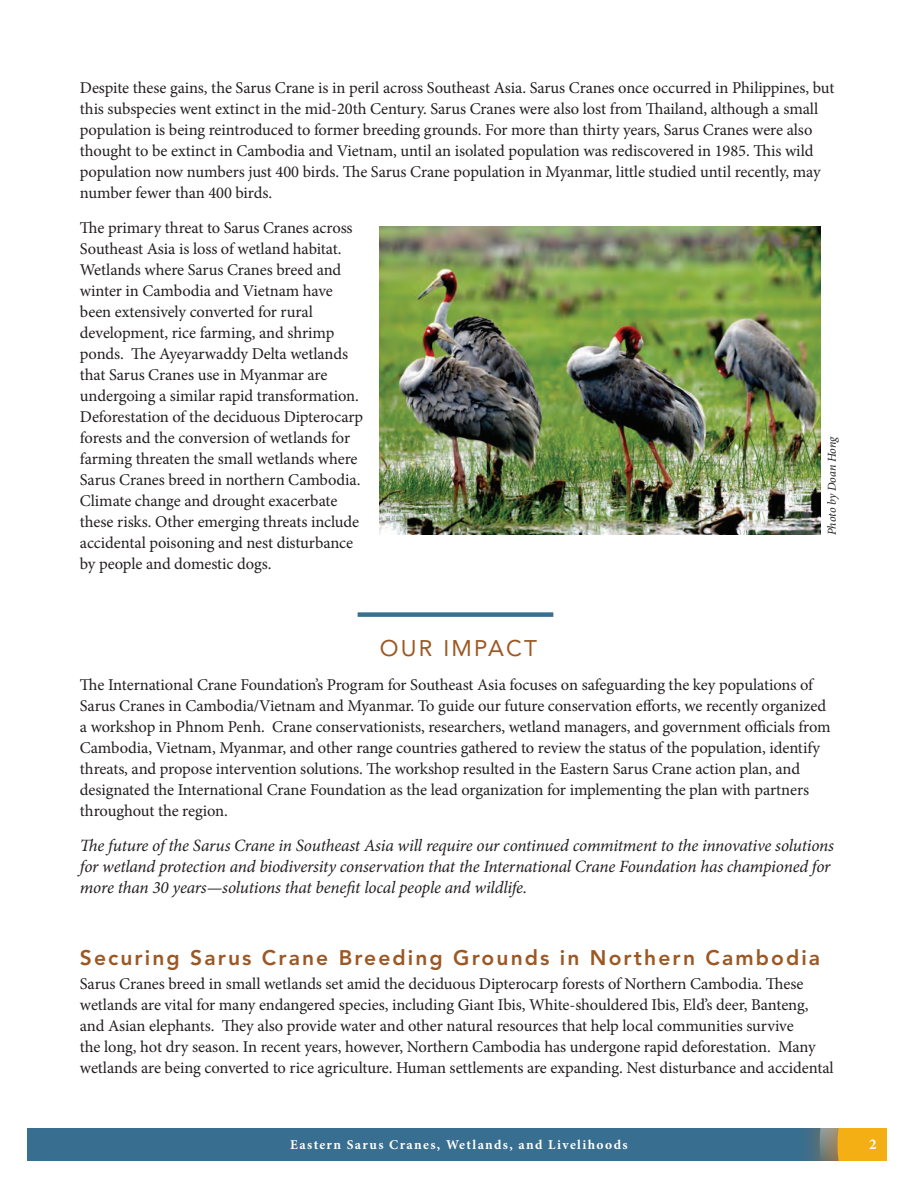
<style>
.page{position:relative;width:918px;height:1188px;background:#fff}
.page>*{position:absolute;margin:0;border:0;box-sizing:border-box;transform-origin:0 0}
.t1{font:22.5px "Avenir";letter-spacing:.1em;color:#9c5824}
.t2{font:800 21px "Avenir";letter-spacing:.1em;color:#9c5824}
.t3{font:italic 17.25px/21px "Minion Pro";letter-spacing:-.015em;color:#231f20}
.t4{font:16.5px/21px "Minion Pro";letter-spacing:-.005em;color:#231f20}
.t5{font:700 15px "Minion Pro";color:#fff}
.t6{font:700 13.5px "Minion Pro";letter-spacing:.1em;color:#fff}
.t7{font:italic 12px "Minion Pro";letter-spacing:-.01em;color:#231f20}
</style>
<div class="page">
<div style="left:27px;top:1128px;width:864px;height:33px;background:#386e8f"></div>
<div style="left:796px;top:968px;width:122px;height:220px;background:#ba772d;opacity:.75"></div>
<svg style="left:820px;top:1128px;width:68px;height:33px;background:#d7a531"></svg>
<div style="left:0;top:972px;width:918px;height:156px;background:#fff"></div>
<div style="left:0;top:1161px;width:918px;height:27px;background:#fff"></div>
<div style="left:888px;top:1107px;width:30px;height:81px;background:#fff"></div>
<img style="left:380px;top:227px;width:440px;height:308px">
<div style="left:358px;top:612px;width:195px;height:5px;background:#386e8f"></div>
<p class="t4" style="left:80px;top:77px;width:756px">Despite these gains, the Sarus Crane is in peril across Southeast Asia. Sarus Cranes once occurred in Philippines, but this subspecies went extinct in the mid-20th Century. Sarus Cranes were also lost from Thailand, although a small population is being reintroduced to former breeding grounds. For more than thirty years, Sarus Cranes were also thought to be extinct in Cambodia and Vietnam, until an isolated population was rediscovered in 1985. This wild population now numbers just 400 birds. The Sarus Crane population in Myanmar, little studied until recently, may number fewer than 400 birds.</p>
<p class="t4" style="left:80px;top:217px;width:285px">The primary threat to Sarus Cranes across Southeast Asia is loss of wetland habitat.<br>Wetlands where Sarus Cranes breed and winter in Cambodia and Vietnam have been extensively converted for rural development, rice farming, and shrimp ponds. The Ayeyarwaddy Delta wetlands that Sarus Cranes use in Myanmar are undergoing a similar rapid transformation.<br>Deforestation of the deciduous Dipterocarp forests and the conversion of wetlands for farming threaten the small wetlands where Sarus Cranes breed in northern Cambodia.<br>Climate change and drought exacerbate these risks. Other emerging threats include accidental poisoning and nest disturbance by people and domestic dogs.</p>
<p class="t7" style="left:824px;top:535px;width:101px;rotate:-90deg">Photo by Doan Hong</p>
<h1 class="t1" style="left:380px;top:635px;width:159px">OUR IMPACT</h1>
<p class="t4" style="left:80px;top:675px;width:752px">The International Crane Foundation’s Program for Southeast Asia focuses on safeguarding the key populations of Sarus Cranes in Cambodia/Vietnam and Myanmar. To guide our future conservation efforts, we recently organized a workshop in Phnom Penh. Crane conservationists, researchers, wetland managers, and government officials from Cambodia, Vietnam, Myanmar, and other range countries gathered to review the status of the population, identify threats, and propose intervention solutions. The workshop resulted in the Eastern Sarus Crane action plan, and designated the International Crane Foundation as the lead organization for implementing the plan with partners throughout the region.</p>
<p class="t3" style="left:80px;top:835px;width:756px">The future of the Sarus Crane in Southeast Asia will require our continued commitment to the innovative solutions for wetland protection and biodiversity conservation that the International Crane Foundation has championed for more than 30 years—solutions that benefit local people and wildlife.</p>
<p class="t2" style="left:80px;top:945px;width:742px">Securing Sarus Crane Breeding Grounds in Northern Cambodia</p>
<p class="t4" style="left:80px;top:973px;width:755px">Sarus Cranes breed in small wetlands set amid the deciduous Dipterocarp forests of Northern Cambodia. These wetlands are vital for many endangered species, including Giant Ibis, White-shouldered Ibis, Eld’s deer, Banteng, and Asian elephants. They also provide water and other natural resources that help local communities survive<br>the long, hot dry season. In recent years, however, Northern Cambodia has undergone rapid deforestation. Many wetlands are being converted to rice agriculture. Human settlements are expanding. Nest disturbance and accidental</p>
<p class="t6" style="left:290px;top:1135px;width:339px">Eastern Sarus Cranes, Wetlands, and Livelihoods</p>
<p class="t5" style="left:869px;top:1133px;width:9px">2</p>
</div>
